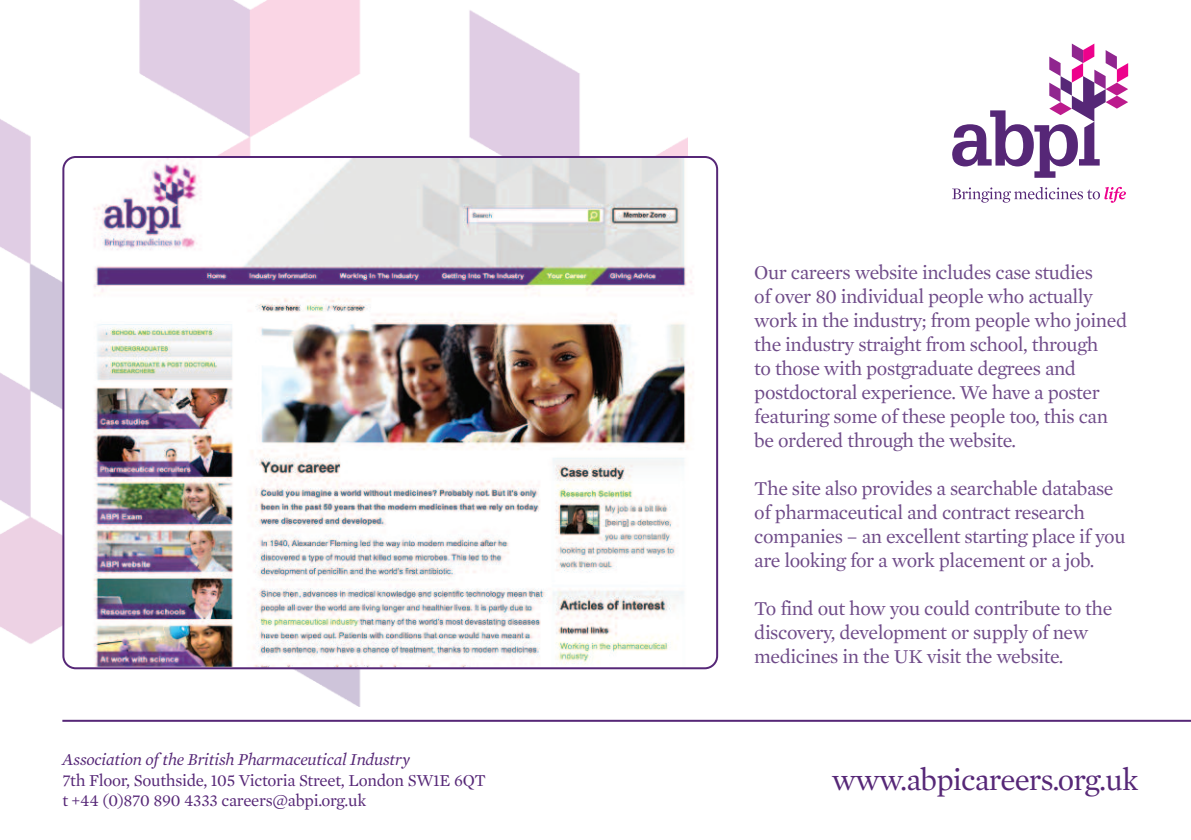
<style>
.page{position:relative;width:1191px;height:840px;background:#fff}
.page>*{position:absolute;margin:0;border:0;box-sizing:border-box;transform-origin:0 0}
.t1{font:31.2px "Mercury Text G1";letter-spacing:-.03em;color:#562777}
.t2{font:20px/24px "Mercury Text G1";letter-spacing:-.025em;color:#6f4b89}
.t3{font:17px/20.4px "Mercury Text G1";letter-spacing:-.015em;color:#562777}
.t4{font:italic 17px "Mercury Text G1";letter-spacing:-.015em;color:#562777}
</style>
<div class="page">
<img style="left:0;top:0;width:688px;height:706px">
<img style="left:62px;top:156px;width:656px;height:513px">
<hr style="left:62px;top:719px;width:1129px;height:2px;background:#562777">
<svg style="left:952px;top:187px;width:174px;height:16px"></svg>
<svg style="left:952px;top:44px;width:176px;height:134px"></svg>
<p class="t2" style="left:754px;top:259px;width:374px">Our careers website includes case studies<br>of over 80 individual people who actually work in the industry; from people who joined the industry straight from school, through<br>to those with postgraduate degrees and postdoctoral experience. We have a poster featuring some of these people too, this can be ordered through the website.</p>
<p class="t2" style="left:754px;top:475px;width:373px">The site also provides a searchable database of pharmaceutical and contract research companies – an excellent starting place if you are looking for a work placement or a job.</p>
<p class="t2" style="left:754px;top:595px;width:359px">To find out how you could contribute to the discovery, development or supply of new medicines in the UK visit the website.</p>
<p class="t4" style="left:62px;top:748px;width:349px">Association of the British Pharmaceutical Industry</p>
<p class="t3" style="left:62px;top:769px;width:425px">7th Floor, Southside, 105 Victoria Street, London SW1E 6QT t +44 (0)870 890 4333 careers@abpi.org.uk</p>
<h1 class="t1" style="left:831px;top:760px;width:308px">www.abpicareers.org.uk</h1>
</div>
